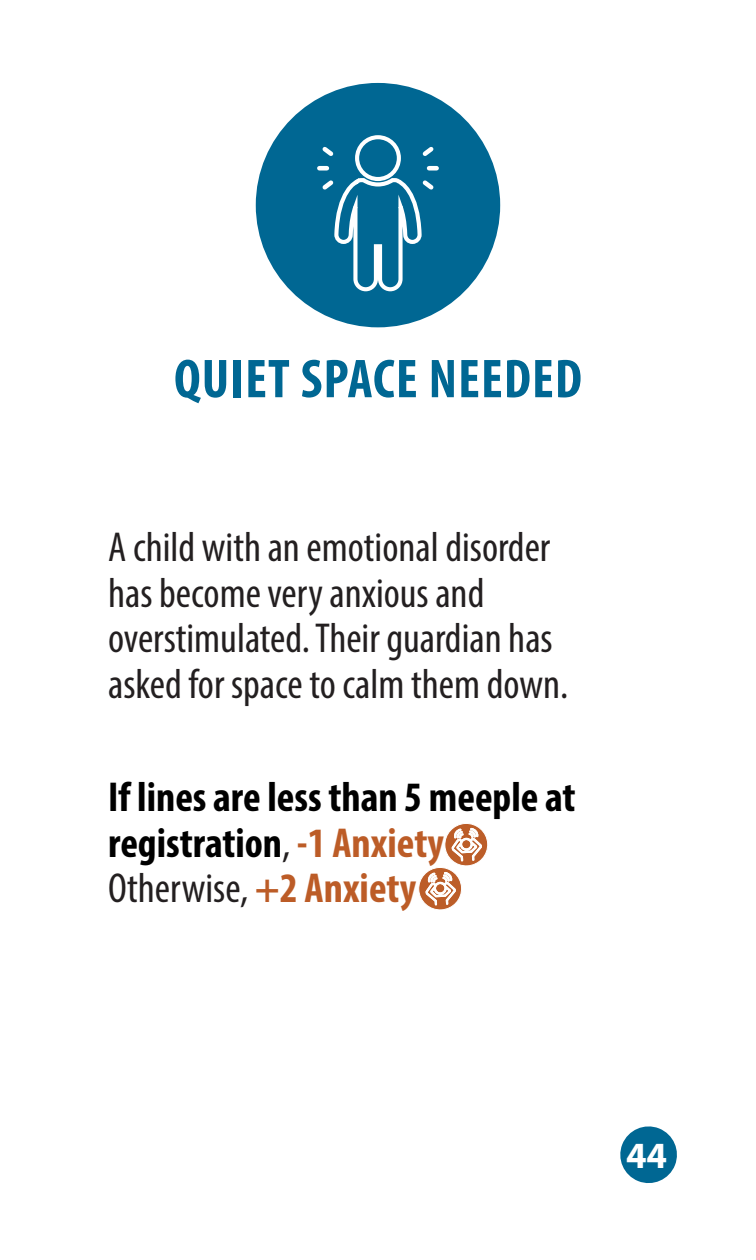
<style>
.page{position:relative;width:756px;height:1260px;background:#fff}
.page>*{position:absolute;margin:0;border:0;box-sizing:border-box;transform-origin:0 0}
.t1{font:700 condensed 55.3px "Myriad Pro";letter-spacing:.02em;color:#006793}
.t2{font:condensed 42px/45.5px "Myriad Pro";color:#231f20}
.t3{font:700 condensed 42px/45.5px "Myriad Pro";color:#000}
.t4{font:700 37.1px "Myriad Pro";color:#fff}
.s1{font-weight:400;color:#231f20}
.s2{color:#bc5c27}
</style>
<div class="page">
<svg style="left:444px;top:822px;width:45px;height:45px"></svg>
<svg style="left:418px;top:866px;width:45px;height:45px"></svg>
<svg style="left:426px;top:824px;width:56px;height:87px"></svg>
<div style="left:256px;top:83px;width:244px;height:244px;background:#006793;border-radius:50%"></div>
<div style="left:355px;top:135px;width:46px;height:46px;border:4px solid #fff;border-radius:50%"></div>
<svg style="left:322px;top:146px;width:12px;height:10px"></svg>
<div style="left:319px;top:166px;width:8px;height:5px;background:#fff"></div>
<svg style="left:318px;top:175px;width:120px;height:153px"></svg>
<svg style="left:422px;top:147px;width:12px;height:9px"></svg>
<div style="left:429px;top:166px;width:8px;height:5px;background:#fff"></div>
<svg style="left:620px;top:1126px;width:57px;height:57px"></svg>
<h3 class="t1" style="left:174px;top:344px;width:409px">QUIET SPACE NEEDED</h3>
<p class="t2" style="left:108px;top:524px;width:462px">A child with an emotional disorder has become very anxious and overstimulated. Their guardian has asked for space to calm them down.</p>
<p class="t3" style="left:108px;top:774px;width:469px">If lines are less than 5 meeple at registration<span class="s1">,</span> <span class="s2">-1 Anxiety<br></span><span class="s1">Otherwise,</span> <span class="s2">+2 Anxiety</span></p>
<p class="t4" style="left:626px;top:1131px;width:43px">44</p>
</div>
